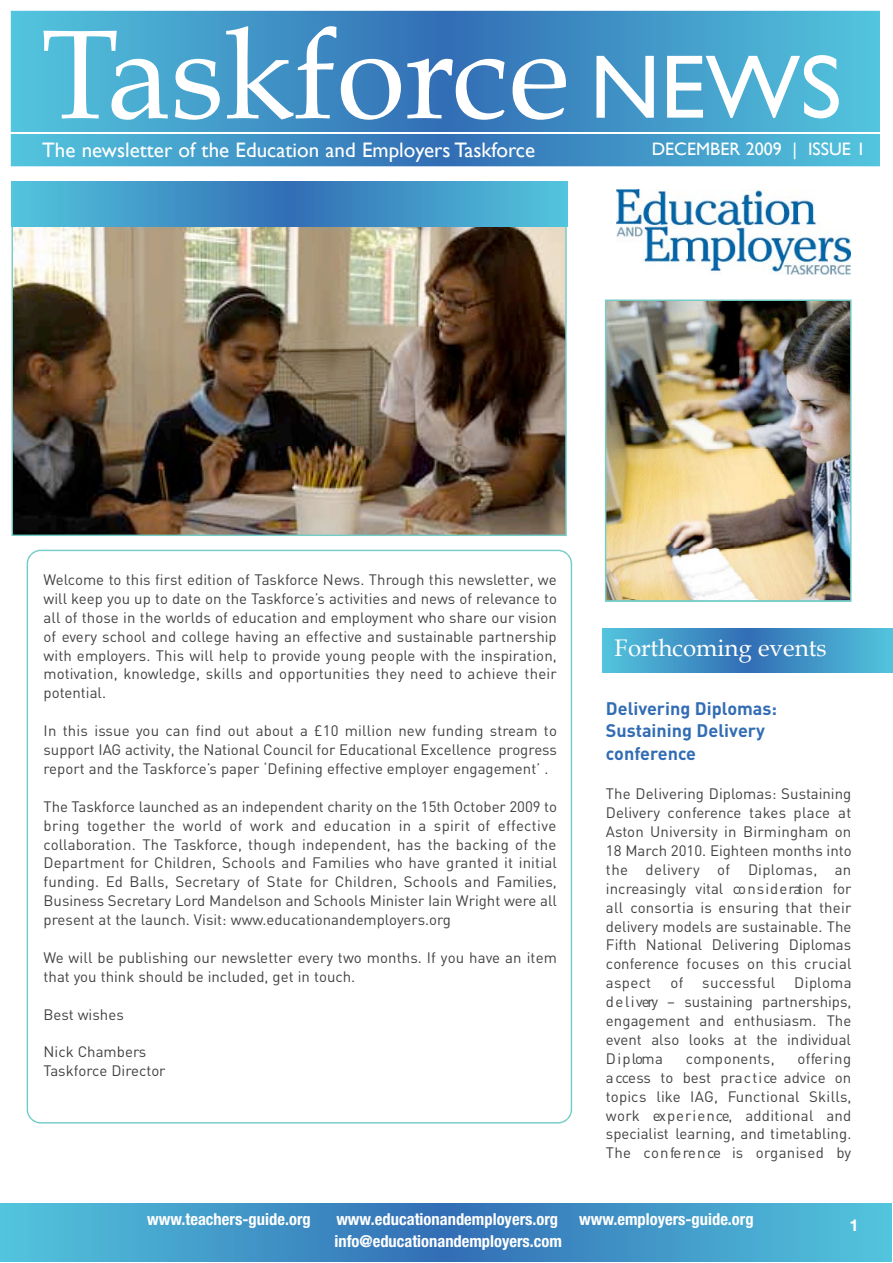
<style>
.page{position:relative;width:893px;height:1263px;background:#fff}
.page>*{position:absolute;margin:0;border:0;box-sizing:border-box;transform-origin:0 0}
.t1{font:126.3px "Book Antiqua";color:#fff}
.t2{font:90.75px "Gill Sans";color:#fff}
.t3{font:24px "Book Antiqua";color:#fff}
.t4{font:21px "Gill Sans";color:#fff}
.t5{font:700 18px/22.6px "DIN";color:#326db4}
.t6{font:18px "Gill Sans";color:#fff}
.t7{font:700 condensed 16.5px "Helvetica Neue";color:#fff}
.t8{font:700 16.5px "Helvetica Neue";color:#fff}
.t9{font:15px/18.9px "DIN";color:#424242;text-align:justify}
.t10{font:15px "DIN";letter-spacing:.02em;color:#424242}
</style>
<div class="page">
<img style="left:12px;top:226px;width:555px;height:310px">
<img style="left:12px;top:182px;width:555px;height:44px">
<svg style="left:27px;top:550px;width:545px;height:574px"></svg>
<svg style="left:10px;top:10px;width:870px;height:157px;background:#459bc9"></svg>
<img style="left:603px;top:628px;width:290px;height:44px">
<hr style="left:5px;top:132px;width:883px;height:2px;background:#fff">
<img style="left:0;top:1203px;width:892px;height:59px">
<img style="left:605px;top:300px;width:246px;height:302px">
<img style="left:616px;top:190px;width:234px;height:85px">
<h1 class="t1" style="left:41px;top:2px;width:530px">Taskforce</h1>
<h3 class="t4" style="left:42px;top:138px;width:495px">The newsletter of the Education and Employers Taskforce</h3>
<h2 class="t2" style="left:589px;top:34px;width:254px">NEWS</h2>
<p class="t6" style="left:652px;top:139px;width:215px">DECEMBER 2009 | ISSUE 1</p>
<p class="t9" style="left:44px;top:571px;width:515px">Welcome to this first edition of Taskforce News. Through this newsletter, we will keep you up to date on the Taskforce’s activities and news of relevance to all of those in the worlds of education and employment who share our vision of every school and college having an effective and sustainable partnership with employers. This will help to provide young people with the inspiration, motivation, knowledge, skills and opportunities they need to achieve their potential.</p>
<p class="t9" style="left:44px;top:723px;width:515px">In this issue you can find out about a £10 million new funding stream to support IAG activity, the National Council for Educational Excellence progress report and the Taskforce’s paper ‘Defining effective employer engagement’ .</p>
<p class="t9" style="left:44px;top:798px;width:515px">The Taskforce launched as an independent charity on the 15th October 2009 to bring together the world of work and education in a spirit of effective collaboration. The Taskforce, though independent, has the backing of the Department for Children, Schools and Families who have granted it initial funding. Ed Balls, Secretary of State for Children, Schools and Families, Business Secretary Lord Mandelson and Schools Minister Iain Wright were all present at the launch. Visit: www.educationandemployers.org</p>
<p class="t9" style="left:44px;top:950px;width:515px">We will be publishing our newsletter every two months. If you have an item that you think should be included, get in touch.</p>
<p class="t9" style="left:44px;top:1006px;width:82px">Best wishes</p>
<p class="t9" style="left:44px;top:1044px;width:124px">Nick Chambers<br>Taskforce Director</p>
<h3 class="t3" style="left:615px;top:634px;width:214px">Forthcoming events</h3>
<p class="t5" style="left:606px;top:698px;width:173px">Delivering Diplomas:<br>Sustaining Delivery conference</p>
<p class="t9" style="left:606px;top:786px;width:247px">The Delivering Diplomas: Sustaining Delivery conference takes place at Aston University in Birmingham on 18 March 2010. Eighteen months into the delivery of Diplomas, an in c re a s in g ly vital co n s i d e ration fo r all consortia is ensuring that their delivery models are sustainable. The Fifth National Delivering Diplo m a s conference focuses on this crucial aspect</p>
<p class="t9" style="left:670px;top:975px;width:106px">of succe ssful</p>
<p class="t9" style="left:606px;top:975px;width:247px;text-indent:188px">Diplo m a d e l i very – sustaining partners h ip s , engagement and enthusiasm. The event also looks at the individual D i p loma</p>
<p class="t9" style="left:606px;top:1050px;width:247px;text-indent:192px">offe r in g a cce ss to best pra c t i ce advice on topics like IAG, Functional Skills, work ex p e r i e n ce, additional and specialist learning, and timetabling.<br>The co n fe re n ce is organised by</p>
<p class="t10" style="left:686px;top:1052px;width:90px">components,</p>
<p class="t7" style="left:147px;top:1213px;width:165px">www.teachers-guide.org</p>
<p class="t7" style="left:336px;top:1213px;width:223px">www.educationandemployers.org</p>
<p class="t7" style="left:579px;top:1213px;width:176px">www.employers-guide.org</p>
<p class="t7" style="left:334px;top:1235px;width:229px">info@educationandemployers.com</p>
<p class="t8" style="left:849px;top:1219px;width:11px">1</p>
</div>
